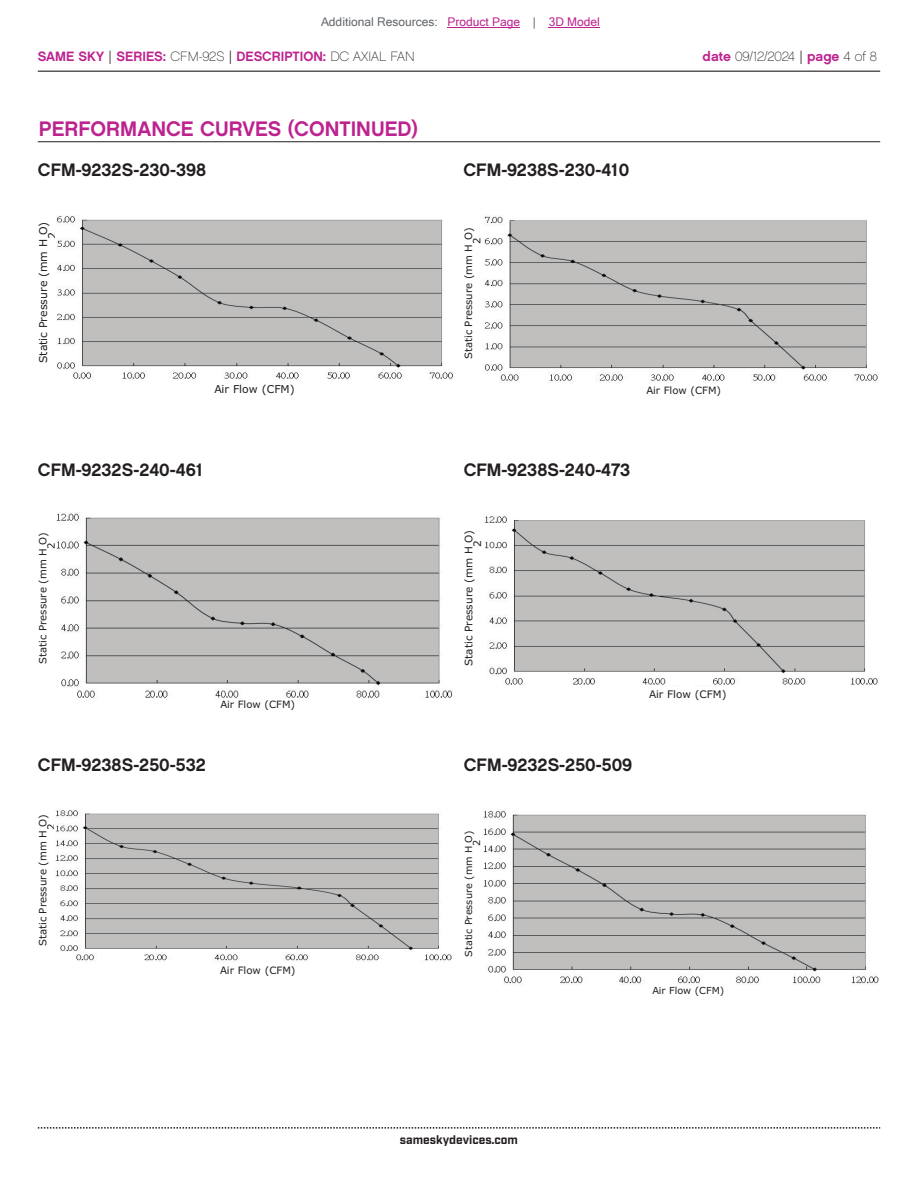
<style>
.page{position:relative;width:918px;height:1188px;background:#fff}
.page>*{position:absolute;margin:0;border:0;box-sizing:border-box;transform-origin:0 0}
.t1{font:21px "Chalet New York Nineteen Sixty";color:#bd238f}
.t2{font:18px "Chalet New York Nineteen Sixty";color:#231f20}
.t3{font:13.5px "Chalet New York Nineteen Sixty";color:#bd238f}
.t4{font:13.5px "Chalet Paris Nineteen Sixty";letter-spacing:-.005em;color:#231f20}
.t5{font:12px "Microsoft Sans Serif";color:#63676b}
.t6{font:700 12px "Industry";color:#231f20}
.t7{font:10.8px/9px "Verdana";color:#231f20}
.t8{font:10.5px/8.6px "Verdana";color:#231f20}
.t9{font:10.2px/8.4px "Verdana";color:#231f20}
.t10{font:10.05px/8.2px "Verdana";color:#231f20}
.t11{font:9.75px/7.9px "Verdana";color:#231f20}
.s1{color:#bd238f}
.s2{font-family:"Industry";color:#231f20}
.s3{font-family:"Chalet Paris Nineteen Sixty";color:#231f20}
.s4{font-family:"Chalet New York Nineteen Sixty";color:#bd238f}
.s5{font-family:"Industry"}
</style>
<div class="page">
<hr style="left:38px;top:71px;width:842px;height:1px;background:#231f20">
<svg style="left:38px;top:1127px;width:842px;height:2px"></svg>
<hr style="left:38px;top:141px;width:842px;height:1px;background:#231f20">
<img style="left:56px;top:512px;width:397px;height:186px">
<img style="left:484px;top:216px;width:394px;height:167px">
<img style="left:57px;top:215px;width:396px;height:164px">
<img style="left:55px;top:809px;width:397px;height:152px">
<img style="left:485px;top:516px;width:393px;height:169px">
<img style="left:483px;top:809px;width:396px;height:176px">
<hr style="left:448px;top:27px;width:72px;height:1px;background:#bd238f">
<hr style="left:549px;top:27px;width:51px;height:1px;background:#bd238f">
<p class="t5" style="left:321px;top:15px;width:280px">Additional Resources: <span class="s1">Product Page</span> | <span class="s1">3D Model</span></p>
<p class="t3" style="left:38px;top:47px;width:378px">SAME SKY <span class="s2">|</span> SERIES: <span class="s3">CFM-92S</span> <span class="s2">|</span> DESCRIPTION: <span class="s3">DC AXIAL FAN</span></p>
<p class="t4" style="left:703px;top:48px;width:176px"><span class="s4">date</span> 09/12/2024 <span class="s5">|</span> <span class="s4">page</span> 4 of 8</p>
<p class="t1" style="left:39px;top:115px;width:380px">PERFORMANCE CURVES (CONTINUED)</p>
<p class="t2" style="left:38px;top:158px;width:170px">CFM-9232S-230-398</p>
<p class="t7" style="left:39px;top:239px;width:19px;text-indent:-124px;rotate:-90deg">Static Pressure (mm H O)<br>2</p>
<p class="t7" style="left:214px;top:385px;width:82px">Air Flow (CFM)</p>
<p class="t2" style="left:38px;top:458px;width:167px">CFM-9232S-240-461</p>
<p class="t10" style="left:39px;top:549px;width:18px;text-indent:-115px;rotate:-90deg">Static Pressure (mm H O)<br>2</p>
<p class="t10" style="left:221px;top:700px;width:76px">Air Flow (CFM)</p>
<p class="t2" style="left:38px;top:753px;width:169px">CFM-9238S-250-532</p>
<p class="t9" style="left:39px;top:830px;width:18px;text-indent:-116px;rotate:-90deg">Static Pressure (mm H O)<br>2</p>
<p class="t9" style="left:220px;top:966px;width:77px">Air Flow (CFM)</p>
<p class="t2" style="left:464px;top:158px;width:167px">CFM-9238S-230-410</p>
<p class="t10" style="left:464px;top:244px;width:18px;text-indent:-115px;rotate:-90deg">Static Pressure (mm H O)<br>2</p>
<p class="t10" style="left:647px;top:386px;width:76px">Air Flow (CFM)</p>
<p class="t2" style="left:464px;top:458px;width:168px">CFM-9238S-240-473</p>
<p class="t8" style="left:464px;top:547px;width:18px;text-indent:-119px;rotate:-90deg">Static Pressure (mm H O)<br>2</p>
<p class="t8" style="left:649px;top:690px;width:79px">Air Flow (CFM)</p>
<p class="t2" style="left:464px;top:753px;width:170px">CFM-9232S-250-509</p>
<p class="t11" style="left:464px;top:846px;width:17px;text-indent:-111px;rotate:-90deg">Static Pressure (mm H O)<br>2</p>
<p class="t11" style="left:652px;top:987px;width:73px">Air Flow (CFM)</p>
<p class="t6" style="left:400px;top:1132px;width:120px">sameskydevices.com</p>
</div>
